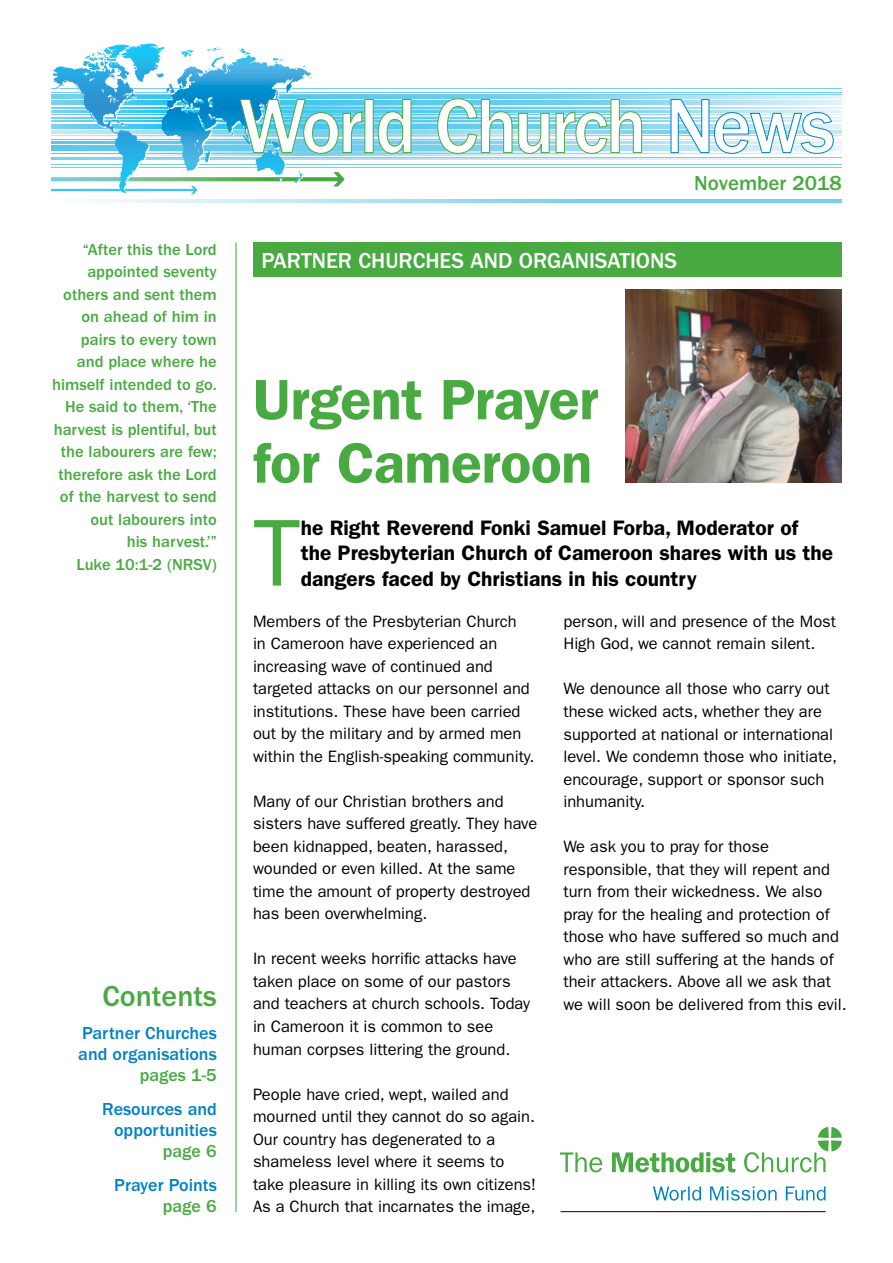
<style>
.page{position:relative;width:893px;height:1263px;background:#fff}
.page>*{position:absolute;margin:0;border:0;box-sizing:border-box;transform-origin:0 0}
.t1{font:95.4px "Franklin Gothic";color:#49aa42}
.t2{font:600 57.15px/63.3px "Franklin Gothic";letter-spacing:-.01em;color:#49aa42}
.t3{font:500 30px "Franklin Gothic";color:#49aa42}
.t4{font:500 22.5px "Franklin Gothic";color:#fff}
.t5{font:600 21px/25.5px "Franklin Gothic";color:#000}
.t6{font:500 21px "Franklin Gothic";color:#49aa42}
.t7{font:500 18px/21px "Franklin Gothic";color:#0081c6}
.t8{font:500 18px "Franklin Gothic";color:#49aa42}
.t9{font:16.5px/22.5px "Franklin Gothic";color:#000}
.t10{font:500 16.5px/22.5px "Franklin Gothic";color:#49aa42;text-align:right}
</style>
<div class="page">
<svg style="left:642px;top:139px;width:200px;height:15px"></svg>
<svg style="left:642px;top:158px;width:200px;height:1px"></svg>
<svg style="left:642px;top:100px;width:200px;height:30px"></svg>
<svg style="left:642px;top:96px;width:200px;height:2px"></svg>
<svg style="left:642px;top:131px;width:200px;height:5px"></svg>
<hr style="left:51px;top:167px;width:791px;height:1px;background:#74d0ed">
<hr style="left:51px;top:164px;width:791px;height:1px;background:#74d0ed">
<hr style="left:51px;top:157px;width:791px;height:1px;background:#74d0ed">
<hr style="left:51px;top:89px;width:791px;height:1px;background:#74d0ed">
<hr style="left:51px;top:92px;width:791px;height:1px;background:#74d0ed">
<hr style="left:51px;top:94px;width:791px;height:1px;background:#74d0ed">
<hr style="left:51px;top:136px;width:791px;height:1px;background:#f8fcff">
<hr style="left:51px;top:134px;width:791px;height:1px;background:#f8fcff">
<hr style="left:51px;top:152px;width:791px;height:1px;background:#f8fcff">
<hr style="left:51px;top:140px;width:791px;height:1px;background:#f8fcff">
<svg style="left:642px;top:145px;width:200px;height:1px"></svg>
<hr style="left:51px;top:123px;width:791px;height:1px;background:#f8fcff">
<svg style="left:642px;top:120px;width:200px;height:1px"></svg>
<svg style="left:642px;top:130px;width:200px;height:1px"></svg>
<hr style="left:51px;top:109px;width:791px;height:1px;background:#f8fcff">
<hr style="left:51px;top:106px;width:791px;height:1px;background:#f8fcff">
<hr style="left:51px;top:113px;width:791px;height:1px;background:#f8fcff">
<hr style="left:51px;top:116px;width:791px;height:1px;background:#f8fcff">
<svg style="left:670px;top:99px;width:164px;height:55px"></svg>
<svg style="left:51px;top:43px;width:591px;height:151px"></svg>
<svg style="left:89px;top:199px;width:753px;height:3px;background:#a0ddf1"></svg>
<div style="left:253px;top:242px;width:589px;height:34px;background:#49aa42"></div>
<hr style="left:560px;top:1211px;width:266px;height:1px;background:#000">
<svg style="left:653px;top:1186px;width:172px;height:14px"></svg>
<svg style="left:560px;top:1152px;width:42px;height:20px"></svg>
<svg style="left:612px;top:1152px;width:123px;height:20px"></svg>
<svg style="left:744px;top:1127px;width:98px;height:45px"></svg>
<hr style="left:235px;top:242px;width:2px;height:970px;background:#49aa42">
<img style="left:625px;top:289px;width:217px;height:194px">
<p class="t10" style="left:52px;top:238px;width:166px">“After this the Lord appointed seventy others and sent them on ahead of him in pairs to every town and place where he himself intended to go.<br>He said to them, ‘The harvest is plentiful, but the labourers are few; therefore ask the Lord of the harvest to send out labourers into<br>his harvest.’”<br>Luke 10:1-2 (NRSV)</p>
<h3 class="t3" style="left:102px;top:979px;width:116px">Contents</h3>
<p class="t7" style="left:78px;top:1023px;width:140px">Partner Churches and organisations</p>
<p class="t8" style="left:140px;top:1065px;width:79px">pages 1-5</p>
<p class="t7" style="left:102px;top:1099px;width:116px;text-align:right">Resources and opportunities</p>
<p class="t8" style="left:163px;top:1141px;width:55px">page 6</p>
<p class="t7" style="left:114px;top:1175px;width:104px">Prayer Points</p>
<p class="t8" style="left:163px;top:1196px;width:55px">page 6</p>
<p class="t6" style="left:694px;top:171px;width:149px">November 2018</p>
<h3 class="t4" style="left:261px;top:248px;width:417px">PARTNER CHURCHES AND ORGANISATIONS</h3>
<h2 class="t2" style="left:253px;top:368px;width:347px">Urgent Prayer for Cameroon</h2>
<h1 class="t1" style="left:253px;top:498px;width:49px">T</h1>
<p class="t5" style="left:301px;top:515px;width:534px">he Right Reverend Fonki Samuel Forba, Moderator of the Presbyterian Church of Cameroon shares with us the dangers faced by Christians in his country</p>
<p class="t9" style="left:253px;top:610px;width:283px">Members of the Presbyterian Church<br>in Cameroon have experienced an increasing wave of continued and targeted attacks on our personnel and institutions. These have been carried out by the military and by armed men within the English-speaking community.</p>
<p class="t9" style="left:253px;top:790px;width:286px">Many of our Christian brothers and sisters have suffered greatly. They have been kidnapped, beaten, harassed, wounded or even killed. At the same time the amount of property destroyed has been overwhelming.</p>
<p class="t9" style="left:253px;top:948px;width:279px">In recent weeks horrific attacks have taken place on some of our pastors and teachers at church schools. Today in Cameroon it is common to see human corpses littering the ground.</p>
<p class="t9" style="left:253px;top:1083px;width:285px">People have cried, wept, wailed and mourned until they cannot do so again.<br>Our country has degenerated to a shameless level where it seems to take pleasure in killing its own citizens!<br>As a Church that incarnates the image,</p>
<p class="t9" style="left:563px;top:610px;width:274px">person, will and presence of the Most<br>High God, we cannot remain silent.</p>
<p class="t9" style="left:563px;top:678px;width:275px">We denounce all those who carry out these wicked acts, whether they are supported at national or international level. We condemn those who initiate, encourage, support or sponsor such inhumanity.</p>
<p class="t9" style="left:563px;top:835px;width:285px">We ask you to pray for those responsible, that they will repent and turn from their wickedness. We also pray for the healing and protection of those who have suffered so much and who are still suffering at the hands of their attackers. Above all we ask that we will soon be delivered from this evil.</p>
</div>
